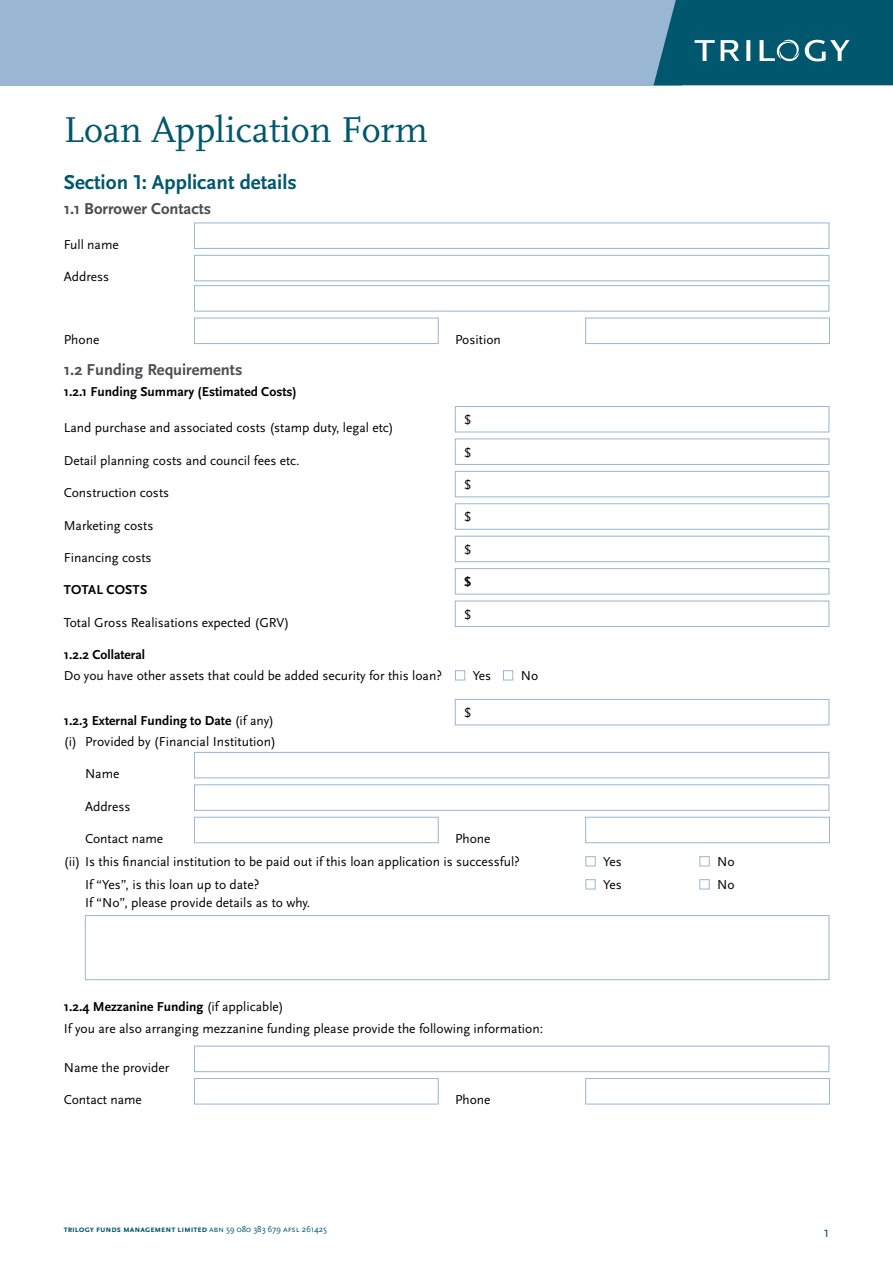
<style>
.page{position:relative;width:893px;height:1263px;background:#fff}
.page>*{position:absolute;margin:0;border:0;box-sizing:border-box;transform-origin:0 0}
.Heading_1{font:37.5px "Scala Pro";color:#00576e}
.t1{font:700 21px "Scala Sans Pro";color:#00576e}
.t2{font:700 16.5px "Scala Sans Pro";color:#494e53}
.Body{font:15px "Scala Sans Pro";color:#00576e}
.t3{font:13.5px "Scala Sans Pro";color:#000}
.t4{font:700 13.5px "Scala Sans Pro";color:#000}
.Body-2{font:700 9px "Scala Sans Pro";letter-spacing:-.01em;color:#00576e}
.s1{font-weight:400}
</style>
<div class="page">
<div style="left:0;top:0;width:681px;height:85px;background:#99b6d2"></div>
<svg style="left:654px;top:0;width:239px;height:85px;background:#126379"></svg>
<div style="left:194px;top:223px;width:635px;height:26px;border:1px solid #99b6d2"></div>
<div style="left:194px;top:255px;width:635px;height:26px;border:1px solid #99b6d2"></div>
<div style="left:194px;top:285px;width:635px;height:26px;border:1px solid #99b6d2"></div>
<div style="left:194px;top:318px;width:244px;height:26px;border:1px solid #99b6d2"></div>
<div style="left:585px;top:318px;width:245px;height:26px;border:1px solid #99b6d2"></div>
<div style="left:455px;top:406px;width:374px;height:26px;border:1px solid #99b6d2"></div>
<div style="left:455px;top:439px;width:374px;height:26px;border:1px solid #99b6d2"></div>
<div style="left:455px;top:471px;width:374px;height:26px;border:1px solid #99b6d2"></div>
<div style="left:455px;top:503px;width:374px;height:26px;border:1px solid #99b6d2"></div>
<div style="left:455px;top:536px;width:374px;height:26px;border:1px solid #99b6d2"></div>
<div style="left:455px;top:568px;width:374px;height:26px;border:1px solid #99b6d2"></div>
<div style="left:455px;top:601px;width:374px;height:26px;border:1px solid #99b6d2"></div>
<div style="left:455px;top:670px;width:10px;height:10px;border:1px solid #99b6d2"></div>
<div style="left:503px;top:670px;width:10px;height:10px;border:1px solid #99b6d2"></div>
<div style="left:455px;top:699px;width:374px;height:26px;border:1px solid #99b6d2"></div>
<div style="left:194px;top:752px;width:635px;height:26px;border:1px solid #99b6d2"></div>
<div style="left:194px;top:784px;width:635px;height:26px;border:1px solid #99b6d2"></div>
<div style="left:194px;top:817px;width:244px;height:26px;border:1px solid #99b6d2"></div>
<div style="left:585px;top:817px;width:245px;height:26px;border:1px solid #99b6d2"></div>
<div style="left:586px;top:856px;width:9px;height:10px;border:1px solid #99b6d2"></div>
<div style="left:700px;top:856px;width:9px;height:10px;border:1px solid #99b6d2"></div>
<div style="left:586px;top:879px;width:9px;height:10px;border:1px solid #99b6d2"></div>
<div style="left:700px;top:879px;width:9px;height:10px;border:1px solid #99b6d2"></div>
<div style="left:85px;top:915px;width:744px;height:65px;border:1px solid #99b6d2"></div>
<div style="left:194px;top:1046px;width:635px;height:26px;border:1px solid #99b6d2"></div>
<div style="left:194px;top:1078px;width:244px;height:26px;border:1px solid #99b6d2"></div>
<div style="left:585px;top:1078px;width:245px;height:26px;border:1px solid #99b6d2"></div>
<p class="Heading_1" style="left:64px;top:109px;width:366px">Loan Application Form</p>
<p class="t1" style="left:64px;top:170px;width:235px">Section 1: Applicant details</p>
<p class="t2" style="left:64px;top:199px;width:149px">1.1 Borrower Contacts</p>
<p class="t3" style="left:64px;top:237px;width:57px">Full name</p>
<p class="t3" style="left:64px;top:269px;width:47px">Address</p>
<p class="t3" style="left:64px;top:332px;width:37px">Phone</p>
<p class="t3" style="left:455px;top:332px;width:47px">Position</p>
<p class="t2" style="left:64px;top:360px;width:180px">1.2 Funding Requirements</p>
<p class="t4" style="left:64px;top:383px;width:234px">1.2.1 Funding Summary (Estimated Costs)</p>
<p class="t3" style="left:64px;top:420px;width:331px">Land purchase and associated costs (stamp duty, legal etc)</p>
<p class="t3" style="left:464px;top:412px;width:9px">$</p>
<p class="t3" style="left:64px;top:453px;width:237px">Detail planning costs and council fees etc.</p>
<p class="t3" style="left:64px;top:485px;width:107px">Construction costs</p>
<p class="t3" style="left:64px;top:517px;width:91px">Marketing costs</p>
<p class="t3" style="left:64px;top:550px;width:89px">Financing costs</p>
<p class="t4" style="left:64px;top:582px;width:85px">TOTAL COSTS</p>
<p class="t3" style="left:64px;top:615px;width:227px">Total Gross Realisations expected (GRV)</p>
<p class="t3" style="left:464px;top:444px;width:9px">$</p>
<p class="t3" style="left:464px;top:477px;width:9px">$</p>
<p class="t3" style="left:464px;top:509px;width:9px">$</p>
<p class="t3" style="left:464px;top:542px;width:9px">$</p>
<p class="t4" style="left:464px;top:574px;width:9px">$</p>
<p class="t3" style="left:464px;top:606px;width:9px">$</p>
<p class="t4" style="left:64px;top:647px;width:83px">1.2.2 Collateral</p>
<p class="t3" style="left:64px;top:668px;width:380px">Do you have other assets that could be added security for this loan?</p>
<p class="t3" style="left:473px;top:668px;width:20px">Yes</p>
<p class="t3" style="left:521px;top:668px;width:19px">No</p>
<p class="t4" style="left:64px;top:713px;width:212px">1.2.3 External Funding to Date <span class="s1">(if any)</span></p>
<p class="t3" style="left:464px;top:705px;width:9px">$</p>
<p class="t3" style="left:64px;top:734px;width:214px">(i) Provided by (Financial Institution)</p>
<p class="t3" style="left:85px;top:766px;width:36px">Name</p>
<p class="t3" style="left:85px;top:798px;width:47px">Address</p>
<p class="t3" style="left:85px;top:831px;width:80px">Contact name</p>
<p class="t3" style="left:455px;top:831px;width:37px">Phone</p>
<p class="t3" style="left:64px;top:854px;width:458px">(ii) Is this financial institution to be paid out if this loan application is successful?</p>
<p class="t3" style="left:603px;top:854px;width:20px">Yes</p>
<p class="t3" style="left:717px;top:854px;width:19px">No</p>
<p class="t3" style="left:85px;top:877px;width:176px">If “Yes”, is this loan up to date?</p>
<p class="t3" style="left:603px;top:877px;width:20px">Yes</p>
<p class="t3" style="left:717px;top:877px;width:19px">No</p>
<p class="t3" style="left:85px;top:895px;width:227px">If “No”, please provide details as to why.</p>
<p class="t4" style="left:64px;top:999px;width:221px">1.2.4 Mezzanine Funding <span class="s1">(if applicable)</span></p>
<p class="t3" style="left:64px;top:1021px;width:481px">If you are also arranging mezzanine funding please provide the following information:</p>
<p class="t3" style="left:64px;top:1060px;width:107px">Name the provider</p>
<p class="t3" style="left:64px;top:1092px;width:80px">Contact name</p>
<p class="t3" style="left:455px;top:1092px;width:37px">Phone</p>
<p class="Body-2" style="left:64px;top:1224px;width:264px">Trilogy Funds Managem ent Lim ited <span class="s1">ABN 59 080 383 679 AFSL 261425</span></p>
<p class="Body" style="left:823px;top:1223px;width:7px">1</p>
</div>
